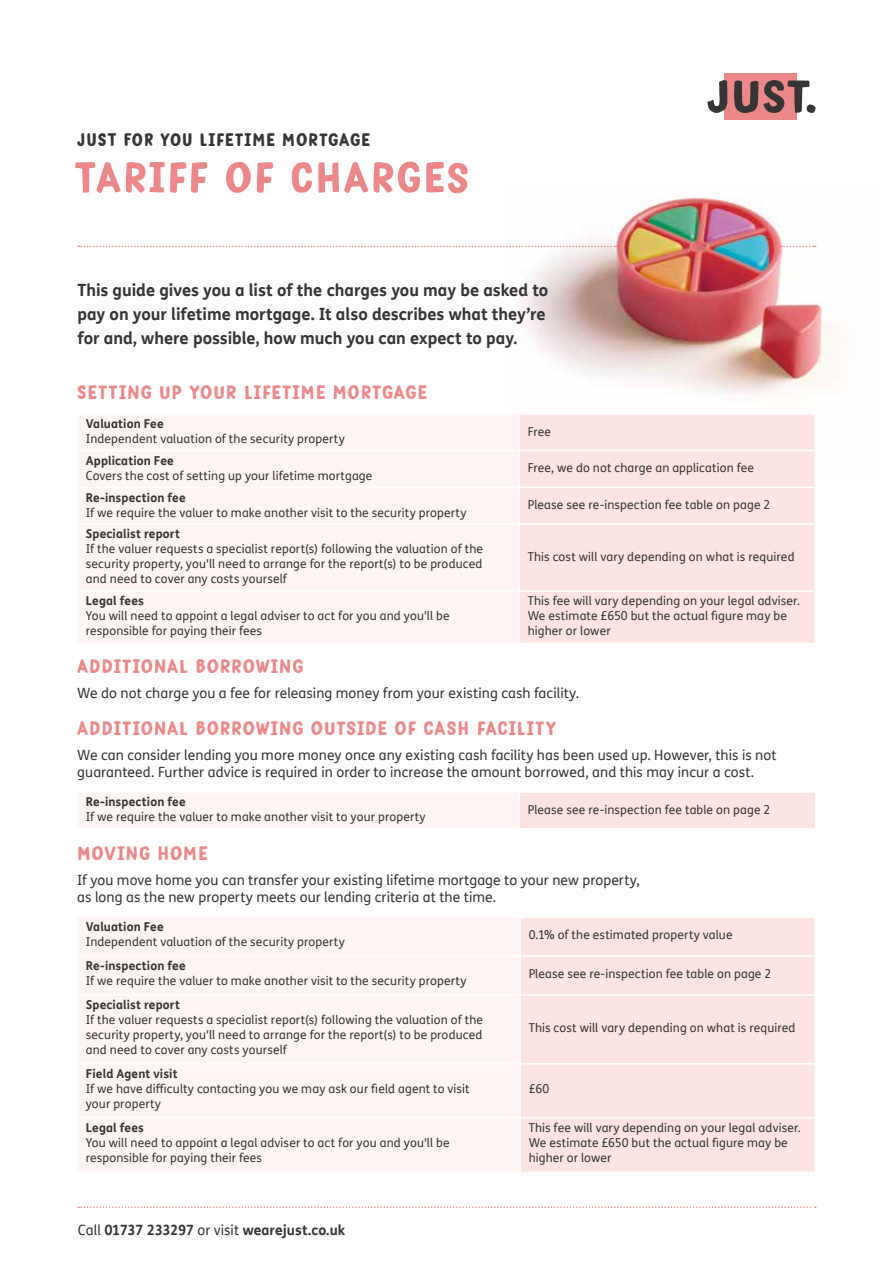
<style>
.page{position:relative;width:893px;height:1263px;background:#fff}
.page>*{position:absolute;margin:0;border:0;box-sizing:border-box;transform-origin:0 0}
.t1{font:51px "Just Script";letter-spacing:.035em;color:#ec8889}
.t2{font:22.5px "Just Script";letter-spacing:.035em;color:#ec8889}
.t3{font:21px "Just Script";letter-spacing:.04em;color:#373434}
.t4{font:700 16.5px/24px "Just Sans";color:#373434}
.t5{font:13.8px/16.5px "Just Sans";letter-spacing:.005em;color:#373434}
.t6{font:700 13.8px "Just Sans";color:#373434}
.t7{font:12px/15px "Just Sans";letter-spacing:.01em;color:#373434}
.t8{font:700 12px "Just Sans";letter-spacing:.01em;color:#373434}
.s1{font-weight:400}
</style>
<div class="page">
<svg style="left:78px;top:1206px;width:738px;height:2px"></svg>
<div style="left:725px;top:73px;width:72px;height:47px;background:#ec8889"></div>
<svg style="left:707px;top:80px;width:21px;height:33px"></svg>
<svg style="left:734px;top:80px;width:81px;height:33px"></svg>
<img style="left:504px;top:198px;width:328px;height:281px">
<svg style="left:78px;top:246px;width:539px;height:1px"></svg>
<svg style="left:781px;top:246px;width:35px;height:1px"></svg>
<div style="left:78px;top:415px;width:440px;height:227px;background:#fef5f4"></div>
<div style="left:520px;top:415px;width:294px;height:228px;background:#fbe4e2"></div>
<hr style="left:77px;top:413px;width:442px;height:2px;background:#fff">
<hr style="left:519px;top:413px;width:295px;height:2px;background:#fff">
<hr style="left:518px;top:415px;width:2px;height:35px;background:#fff">
<hr style="left:77px;top:450px;width:442px;height:1px;background:#fff">
<hr style="left:519px;top:450px;width:295px;height:1px;background:#fff">
<hr style="left:518px;top:451px;width:2px;height:36px;background:#fff">
<hr style="left:77px;top:487px;width:442px;height:1px;background:#fff">
<hr style="left:519px;top:487px;width:295px;height:1px;background:#fff">
<hr style="left:77px;top:523px;width:442px;height:2px;background:#fff">
<hr style="left:519px;top:523px;width:295px;height:2px;background:#fff">
<hr style="left:77px;top:590px;width:442px;height:2px;background:#fff">
<hr style="left:519px;top:590px;width:295px;height:2px;background:#fff">
<div style="left:77px;top:792px;width:442px;height:37px;background:#fef5f4"></div>
<div style="left:519px;top:792px;width:295px;height:37px;background:#fbe4e2"></div>
<hr style="left:77px;top:791px;width:442px;height:2px;background:#fff">
<hr style="left:519px;top:791px;width:295px;height:2px;background:#fff">
<hr style="left:518px;top:793px;width:2px;height:35px;background:#fff">
<hr style="left:77px;top:828px;width:442px;height:1px;background:#fff">
<hr style="left:519px;top:828px;width:295px;height:1px;background:#fff">
<div style="left:78px;top:918px;width:441px;height:253px;background:#fef5f4"></div>
<div style="left:521px;top:918px;width:293px;height:253px;background:#fbe4e2"></div>
<hr style="left:77px;top:955px;width:443px;height:2px;background:#fff">
<hr style="left:520px;top:955px;width:294px;height:2px;background:#fff">
<hr style="left:77px;top:994px;width:443px;height:2px;background:#fff">
<hr style="left:520px;top:994px;width:294px;height:2px;background:#fff">
<hr style="left:77px;top:1063px;width:443px;height:1px;background:#fff">
<hr style="left:520px;top:1063px;width:294px;height:1px;background:#fff">
<hr style="left:77px;top:1117px;width:443px;height:1px;background:#fff">
<hr style="left:520px;top:1117px;width:294px;height:1px;background:#fff">
<h3 class="t3" style="left:77px;top:131px;width:294px">JUST FOR YOU LIFETIME MORTGAGE</h3>
<h1 class="t1" style="left:74px;top:158px;width:396px">TARIFF OF CHARGES</h1>
<h3 class="t4" style="left:77px;top:278px;width:472px">This guide gives you a list of the charges you may be asked to pay on your lifetime mortgage. It also describes what they’re for and, where possible, how much you can expect to pay.</h3>
<h2 class="t2" style="left:77px;top:383px;width:351px">SETTING UP YOUR LIFETIME MORTGAGE</h2>
<p class="t8" style="left:86px;top:415px;width:79px">Valuation Fee</p>
<p class="t7" style="left:86px;top:431px;width:261px">Independent valuation of the security property</p>
<p class="t7" style="left:528px;top:424px;width:25px">Free</p>
<p class="t8" style="left:86px;top:451px;width:90px">Application Fee</p>
<p class="t7" style="left:86px;top:468px;width:288px">Covers the cost of setting up your lifetime mortgage</p>
<p class="t8" style="left:86px;top:488px;width:101px">Re-inspection fee</p>
<p class="t7" style="left:86px;top:505px;width:382px">If we require the valuer to make another visit to the security property</p>
<p class="t7" style="left:528px;top:460px;width:228px">Free, we do not charge an application fee</p>
<p class="t7" style="left:528px;top:497px;width:244px">Please see re-inspection fee table on page 2</p>
<p class="t8" style="left:86px;top:525px;width:96px">Specialist report</p>
<p class="t7" style="left:86px;top:541px;width:399px;text-align:justify">If the valuer requests a specialist report(s) following the valuation of the security property, you'll need to arrange for the report(s) to be produced and need to cover any costs yourself</p>
<p class="t7" style="left:528px;top:549px;width:268px">This cost will vary depending on what is required</p>
<p class="t8" style="left:86px;top:592px;width:60px">Legal fees</p>
<p class="t7" style="left:86px;top:608px;width:365px">You will need to appoint a legal adviser to act for you and you'll be responsible for paying their fees</p>
<p class="t7" style="left:528px;top:593px;width:274px">This fee will vary depending on your legal adviser.<br>We estimate £650 but the actual figure may be higher or lower</p>
<h2 class="t2" style="left:77px;top:658px;width:227px">ADDITIONAL BORROWING</h2>
<p class="t5" style="left:77px;top:685px;width:503px">We do not charge you a fee for releasing money from your existing cash facility.</p>
<h2 class="t2" style="left:77px;top:720px;width:480px">ADDITIONAL BORROWING OUTSIDE OF CASH FACILITY</h2>
<p class="t5" style="left:77px;top:747px;width:701px">We can consider lending you more money once any existing cash facility has been used up. However, this is not guaranteed. Further advice is required in order to increase the amount borrowed, and this may incur a cost.</p>
<p class="t8" style="left:86px;top:793px;width:101px">Re-inspection fee</p>
<p class="t7" style="left:86px;top:809px;width:341px">If we require the valuer to make another visit to your property</p>
<p class="t7" style="left:528px;top:802px;width:244px">Please see re-inspection fee table on page 2</p>
<h2 class="t2" style="left:77px;top:845px;width:132px">MOVING HOME</h2>
<p class="t5" style="left:77px;top:872px;width:564px">If you move home you can transfer your existing lifetime mortgage to your new property, as long as the new property meets our lending criteria at the time.</p>
<p class="t8" style="left:86px;top:918px;width:79px">Valuation Fee</p>
<p class="t7" style="left:86px;top:934px;width:261px">Independent valuation of the security property</p>
<p class="t7" style="left:529px;top:927px;width:205px">0.1% of the estimated property value</p>
<p class="t8" style="left:86px;top:957px;width:101px">Re-inspection fee</p>
<p class="t7" style="left:86px;top:973px;width:382px">If we require the valuer to make another visit to the security property</p>
<p class="t7" style="left:529px;top:966px;width:244px">Please see re-inspection fee table on page 2</p>
<p class="t8" style="left:86px;top:996px;width:96px">Specialist report</p>
<p class="t7" style="left:86px;top:1012px;width:399px;text-align:justify">If the valuer requests a specialist report(s) following the valuation of the security property, you'll need to arrange for the report(s) to be produced and need to cover any costs yourself</p>
<p class="t7" style="left:529px;top:1020px;width:268px">This cost will vary depending on what is required</p>
<p class="t8" style="left:86px;top:1064px;width:93px">Field Agent visit</p>
<p class="t7" style="left:86px;top:1081px;width:385px">If we have difficulty contacting you we may ask our field agent to visit your property</p>
<p class="t7" style="left:529px;top:1081px;width:22px">£60</p>
<p class="t8" style="left:86px;top:1118px;width:60px">Legal fees</p>
<p class="t7" style="left:86px;top:1135px;width:365px">You will need to appoint a legal adviser to act for you and you'll be responsible for paying their fees</p>
<p class="t7" style="left:529px;top:1120px;width:274px">This fee will vary depending on your legal adviser.<br>We estimate £650 but the actual figure may be higher or lower</p>
<p class="t6" style="left:78px;top:1220px;width:269px"><span class="s1">Call</span> 01737 233297 <span class="s1">or visit</span> wearejust.co.uk</p>
</div>
